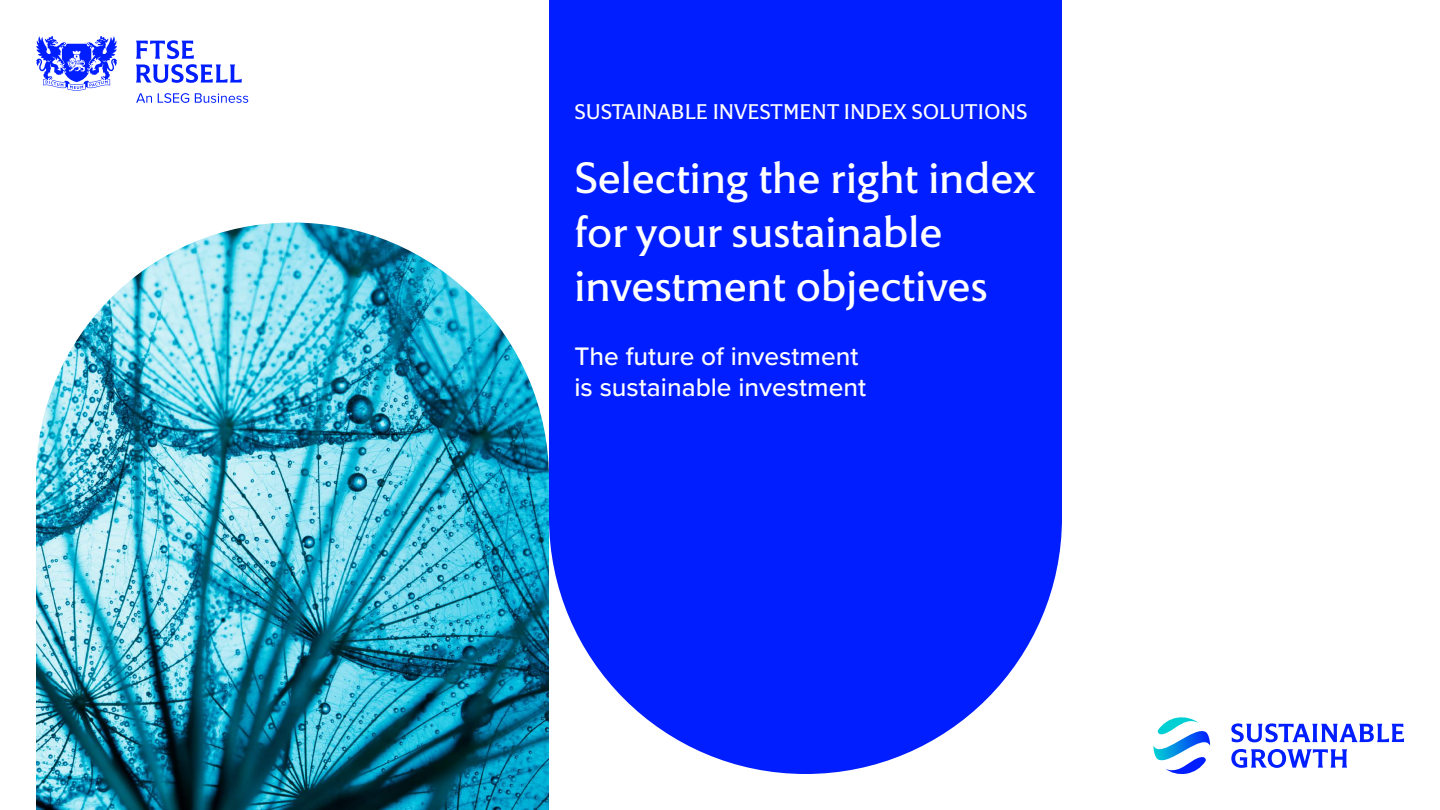
<style>
.page{position:relative;width:1440px;height:810px;background:#fff}
.page>*{position:absolute;margin:0;border:0;box-sizing:border-box;transform-origin:0 0}
.t1{font:45px/54px "LSEG Motto";color:#fff}
.t2{font:500 26.25px/31.5px "Proxima Nova";color:#fff}
.t3{font:21.75px "LSEG Motto";color:#fff}
</style>
<div class="page">
<svg style="left:36px;top:36px;width:212px;height:67px"></svg>
<svg style="left:1231px;top:723px;width:173px;height:19px"></svg>
<svg style="left:1231px;top:749px;width:116px;height:19px"></svg>
<svg style="left:1153px;top:717px;width:57px;height:57px"></svg>
<svg style="left:549px;top:0;width:513px;height:774px;background:#122eff"></svg>
<img style="left:36px;top:223px;width:513px;height:587px">
<p class="t3" style="left:575px;top:98px;width:454px">SUSTAINABLE INVESTMENT INDEX SOLUTIONS</p>
<p class="t1" style="left:575px;top:151px;width:462px">Selecting the right index for your sustainable investment objectives</p>
<p class="t2" style="left:575px;top:340px;width:293px">The future of investment is sustainable investment</p>
</div>
